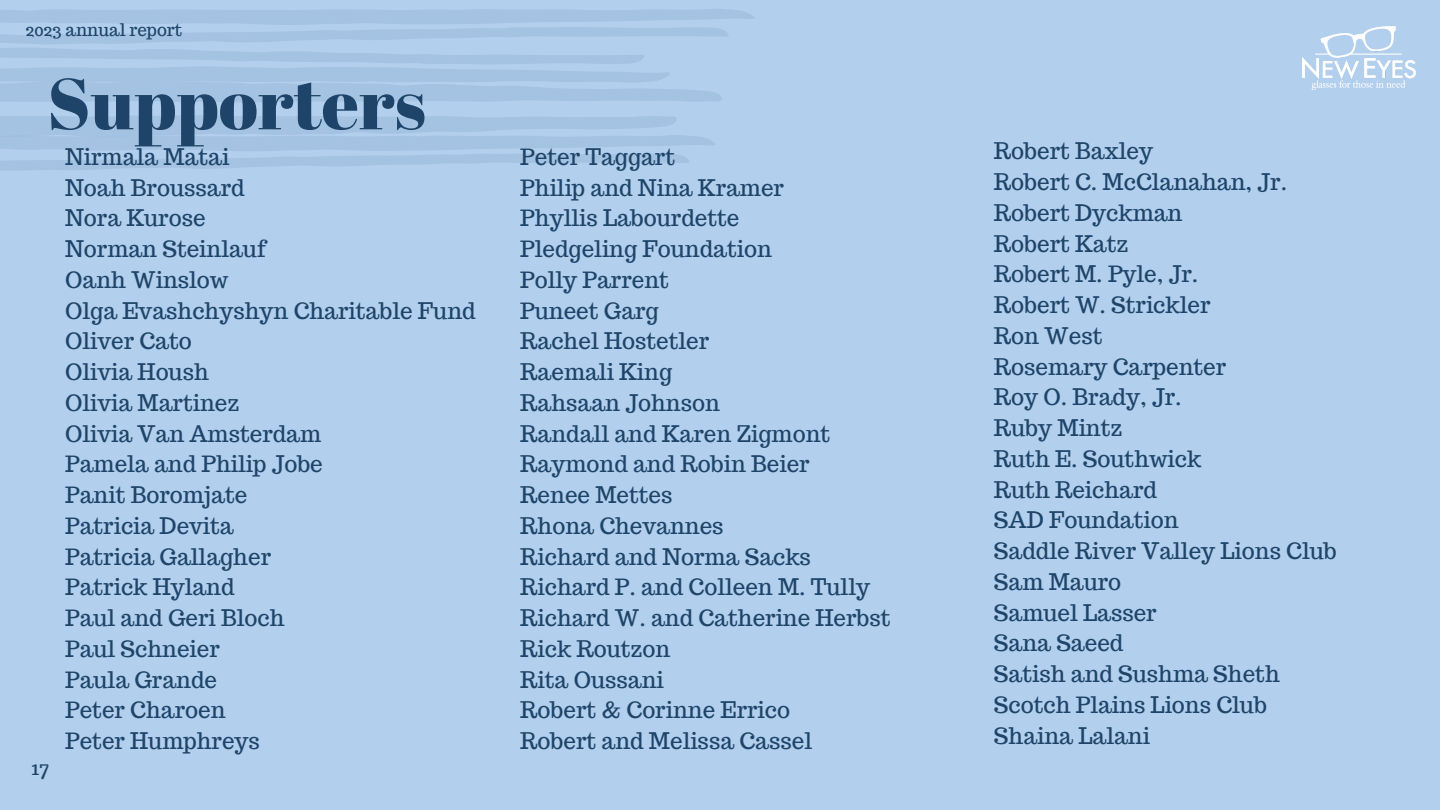
<style>
.page{position:relative;width:1440px;height:810px;background:#b2cfed}
.page>*{position:absolute;margin:0;border:0;box-sizing:border-box;transform-origin:0 0}
.t1{font:72px "Abril Fatface";color:#1e4569}
.t2{font:22.4px "Trocchi";color:#1e4569}
.t3{font:20px "Trocchi";color:#1e4569}
.t4{font:17px "Trocchi";color:#1e4569}
</style>
<div class="page">
<img style="left:1302px;top:26px;width:114px;height:64px">
<svg style="left:0;top:9px;width:754px;height:35px"></svg>
<svg style="left:0;top:48px;width:670px;height:33px;fill:#a4c2e1"></svg>
<svg style="left:0;top:81px;width:721px;height:89px;fill:#a4c2e1"></svg>
<p class="t4" style="left:26px;top:18px;width:158px">2023 annual report</p>
<p class="t1" style="left:47px;top:53px;width:380px">Supporters</p>
<p class="t2" style="left:65px;top:142px;width:166px">Nirmala Matai</p>
<p class="t2" style="left:65px;top:173px;width:181px">Noah Broussard</p>
<p class="t2" style="left:65px;top:204px;width:142px">Nora Kurose</p>
<p class="t2" style="left:65px;top:234px;width:202px">Norman Steinlauf</p>
<p class="t2" style="left:65px;top:265px;width:165px">Oanh Winslow</p>
<p class="t2" style="left:65px;top:296px;width:412px">Olga Evashchyshyn Charitable Fund</p>
<p class="t2" style="left:65px;top:327px;width:128px">Oliver Cato</p>
<p class="t2" style="left:65px;top:357px;width:145px">Olivia Housh</p>
<p class="t2" style="left:65px;top:388px;width:176px">Olivia Martinez</p>
<p class="t2" style="left:65px;top:419px;width:258px">Olivia Van Amsterdam</p>
<p class="t2" style="left:65px;top:450px;width:259px">Pamela and Philip Jobe</p>
<p class="t2" style="left:65px;top:480px;width:184px">Panit Boromjate</p>
<p class="t2" style="left:65px;top:511px;width:170px">Patricia Devita</p>
<p class="t2" style="left:65px;top:542px;width:207px">Patricia Gallagher</p>
<p class="t2" style="left:65px;top:573px;width:171px">Patrick Hyland</p>
<p class="t2" style="left:65px;top:603px;width:221px">Paul and Geri Bloch</p>
<p class="t2" style="left:65px;top:634px;width:156px">Paul Schneier</p>
<p class="t2" style="left:65px;top:665px;width:153px">Paula Grande</p>
<p class="t2" style="left:65px;top:696px;width:162px">Peter Charoen</p>
<p class="t2" style="left:65px;top:726px;width:196px">Peter Humphreys</p>
<p class="t3" style="left:31px;top:755px;width:20px">17</p>
<p class="t2" style="left:520px;top:142px;width:156px">Peter Taggart</p>
<p class="t2" style="left:520px;top:173px;width:265px">Philip and Nina Kramer</p>
<p class="t2" style="left:520px;top:204px;width:221px">Phyllis Labourdette</p>
<p class="t2" style="left:520px;top:234px;width:253px">Pledgeling Foundation</p>
<p class="t2" style="left:520px;top:265px;width:150px">Polly Parrent</p>
<p class="t2" style="left:520px;top:296px;width:140px">Puneet Garg</p>
<p class="t2" style="left:520px;top:327px;width:190px">Rachel Hostetler</p>
<p class="t2" style="left:520px;top:357px;width:153px">Raemali King</p>
<p class="t2" style="left:520px;top:388px;width:201px">Rahsaan Johnson</p>
<p class="t2" style="left:520px;top:419px;width:312px">Randall and Karen Zigmont</p>
<p class="t2" style="left:520px;top:450px;width:291px">Raymond and Robin Beier</p>
<p class="t2" style="left:520px;top:480px;width:154px">Renee Mettes</p>
<p class="t2" style="left:520px;top:511px;width:205px">Rhona Chevannes</p>
<p class="t2" style="left:520px;top:542px;width:292px">Richard and Norma Sacks</p>
<p class="t2" style="left:520px;top:573px;width:351px">Richard P. and Colleen M. Tully</p>
<p class="t2" style="left:520px;top:603px;width:372px">Richard W. and Catherine Herbst</p>
<p class="t2" style="left:520px;top:634px;width:152px">Rick Routzon</p>
<p class="t2" style="left:520px;top:665px;width:145px">Rita Oussani</p>
<p class="t2" style="left:520px;top:696px;width:271px">Robert &amp; Corinne Errico</p>
<p class="t2" style="left:520px;top:726px;width:293px">Robert and Melissa Cassel</p>
<p class="t2" style="left:994px;top:137px;width:161px">Robert Baxley</p>
<p class="t2" style="left:994px;top:167px;width:295px">Robert C. McClanahan, Jr.</p>
<p class="t2" style="left:994px;top:198px;width:190px">Robert Dyckman</p>
<p class="t2" style="left:994px;top:229px;width:136px">Robert Katz</p>
<p class="t2" style="left:994px;top:260px;width:206px">Robert M. Pyle, Jr.</p>
<p class="t2" style="left:994px;top:290px;width:218px">Robert W. Strickler</p>
<p class="t2" style="left:994px;top:321px;width:110px">Ron West</p>
<p class="t2" style="left:994px;top:352px;width:234px">Rosemary Carpenter</p>
<p class="t2" style="left:994px;top:383px;width:189px">Roy O. Brady, Jr.</p>
<p class="t2" style="left:994px;top:413px;width:130px">Ruby Mintz</p>
<p class="t2" style="left:994px;top:444px;width:209px">Ruth E. Southwick</p>
<p class="t2" style="left:994px;top:475px;width:165px">Ruth Reichard</p>
<p class="t2" style="left:994px;top:506px;width:186px">SAD Foundation</p>
<p class="t2" style="left:994px;top:536px;width:344px">Saddle River Valley Lions Club</p>
<p class="t2" style="left:994px;top:567px;width:129px">Sam Mauro</p>
<p class="t2" style="left:994px;top:598px;width:164px">Samuel Lasser</p>
<p class="t2" style="left:994px;top:629px;width:131px">Sana Saeed</p>
<p class="t2" style="left:994px;top:659px;width:287px">Satish and Sushma Sheth</p>
<p class="t2" style="left:994px;top:690px;width:275px">Scotch Plains Lions Club</p>
<p class="t2" style="left:994px;top:721px;width:158px">Shaina Lalani</p>
</div>
